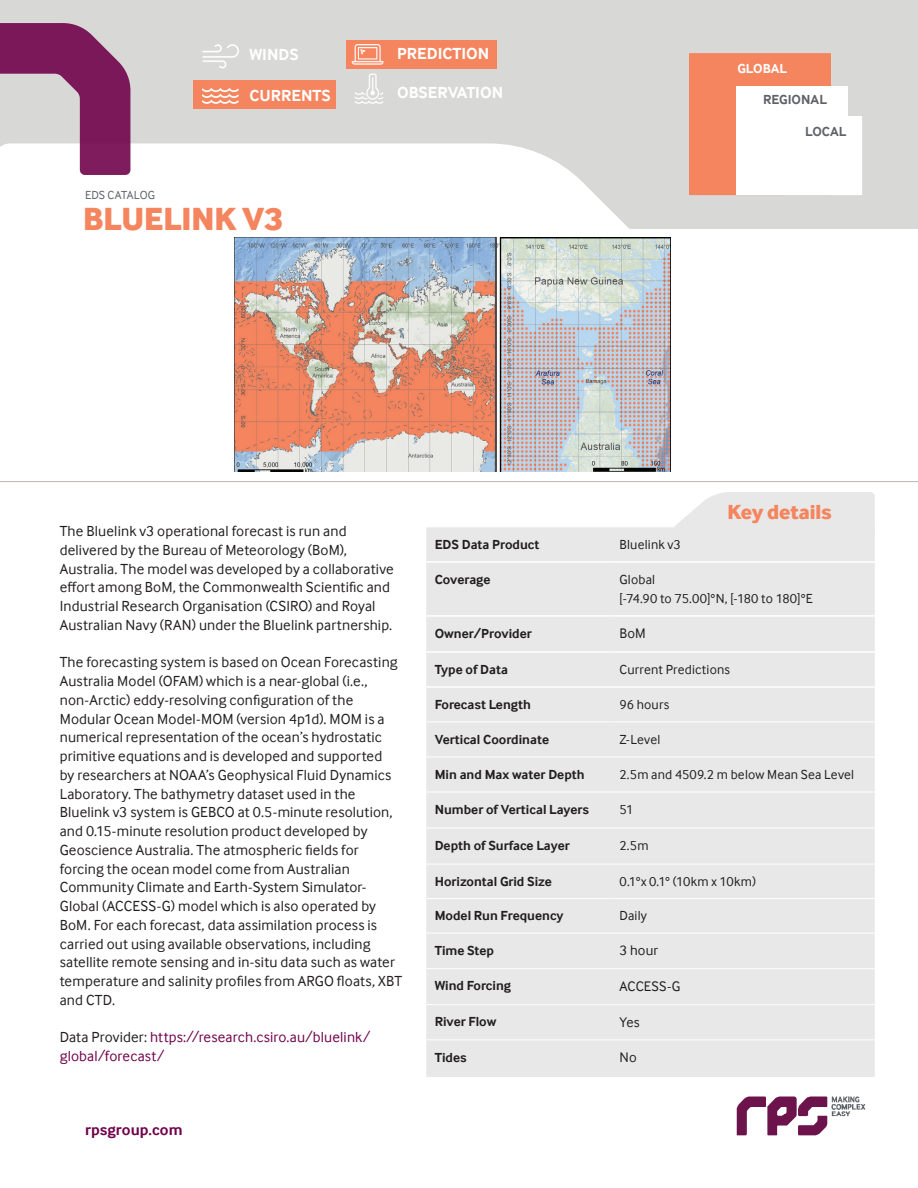
<style>
.page{position:relative;width:918px;height:1188px;background:#fff}
.page>*{position:absolute;margin:0;border:0;box-sizing:border-box;transform-origin:0 0}
.t1{font:800 33px "Inter Face";color:#f5855e}
.t2{font:800 21px "Inter Face";letter-spacing:-.005em;color:#f5855e}
.t3{font:700 16.5px "Inter Face";color:#fff}
.t4{font:700 15.75px "Inter Face";letter-spacing:.005em;color:#70034b}
.t5{font:15px/18.8px "Inter Face";letter-spacing:.01em;color:#231f20}
.t6{font:15px/18.8px "Inter Face";letter-spacing:.01em;color:#70034b}
.t7{font:14.25px "Inter Face";letter-spacing:.01em;color:#231f20}
.t8{font:700 13.5px "Inter Face";color:#231f20}
.t9{font:13.5px/19.5px "Inter Face";letter-spacing:.015em;color:#231f20}
.t10{font:700 13.5px "Inter Face";color:#5f6369}
.t11{font:700 13.5px "Inter Face";color:#fff}
.t12{font:12px "Inter Face";letter-spacing:.015em;color:#5f6369}
.s1{color:#231f20}
</style>
<div class="page">
<div style="left:0;top:0;width:918px;height:228px;background:#d8d9d7"></div>
<svg style="left:0;top:143px;width:710px;height:329px"></svg>
<svg style="left:0;top:23px;width:130px;height:152px"></svg>
<img style="left:736px;top:1096px;width:130px;height:40px">
<div style="left:689px;top:53px;width:142px;height:142px;background:#f5855e;border:2px solid #f5855e"></div>
<div style="left:736px;top:86px;width:111px;height:109px;background:#fff"></div>
<div style="left:783px;top:116px;width:79px;height:79px;background:#fff"></div>
<div style="left:346px;top:41px;width:151px;height:28px;background:#f5855e"></div>
<div style="left:194px;top:81px;width:142px;height:28px;background:#f5855e"></div>
<hr style="left:0;top:481px;width:918px;height:1px;background:#bdb7b3">
<svg style="left:674px;top:492px;width:201px;height:35px;background:#e9eae9"></svg>
<img style="left:235px;top:238px;width:436px;height:233px">
<img style="left:202px;top:45px;width:182px;height:59px">
<div style="left:426px;top:527px;width:449px;height:550px;background:#e7e8e7"></div>
<hr style="left:426px;top:722px;width:189px;height:1px;background:#fff">
<hr style="left:615px;top:722px;width:260px;height:1px;background:#fff">
<hr style="left:426px;top:757px;width:189px;height:1px;background:#fff">
<hr style="left:615px;top:757px;width:260px;height:1px;background:#fff">
<hr style="left:426px;top:792px;width:189px;height:1px;background:#fff">
<hr style="left:615px;top:792px;width:260px;height:1px;background:#fff">
<hr style="left:426px;top:828px;width:189px;height:1px;background:#fff">
<hr style="left:615px;top:828px;width:260px;height:1px;background:#fff">
<hr style="left:426px;top:864px;width:189px;height:1px;background:#fff">
<hr style="left:615px;top:864px;width:260px;height:1px;background:#fff">
<hr style="left:426px;top:898px;width:189px;height:1px;background:#fff">
<hr style="left:615px;top:898px;width:260px;height:1px;background:#fff">
<hr style="left:426px;top:933px;width:189px;height:1px;background:#fff">
<hr style="left:615px;top:933px;width:260px;height:1px;background:#fff">
<hr style="left:426px;top:968px;width:189px;height:1px;background:#fff">
<hr style="left:615px;top:968px;width:260px;height:1px;background:#fff">
<hr style="left:426px;top:1004px;width:189px;height:1px;background:#fff">
<hr style="left:615px;top:1004px;width:260px;height:1px;background:#fff">
<hr style="left:426px;top:1039px;width:189px;height:1px;background:#fff">
<hr style="left:615px;top:1039px;width:260px;height:1px;background:#fff">
<hr style="left:426px;top:561px;width:189px;height:2px;background:#fff">
<hr style="left:615px;top:561px;width:260px;height:2px;background:#fff">
<hr style="left:426px;top:615px;width:189px;height:2px;background:#fff">
<hr style="left:615px;top:615px;width:260px;height:2px;background:#fff">
<hr style="left:426px;top:651px;width:189px;height:2px;background:#fff">
<hr style="left:615px;top:651px;width:260px;height:2px;background:#fff">
<hr style="left:426px;top:686px;width:189px;height:2px;background:#fff">
<hr style="left:615px;top:686px;width:260px;height:2px;background:#fff">
<p class="t3" style="left:249px;top:45px;width:51px">WINDS</p>
<p class="t3" style="left:397px;top:44px;width:94px">PREDICTION</p>
<p class="t12" style="left:85px;top:188px;width:72px">EDS CATALOG</p>
<p class="t3" style="left:249px;top:86px;width:83px">CURRENTS</p>
<p class="t3" style="left:397px;top:82px;width:108px">OBSERVATION</p>
<h1 class="t1" style="left:83px;top:199px;width:202px">BLUELINK V3</h1>
<p class="t11" style="left:738px;top:60px;width:51px">GLOBAL</p>
<p class="t10" style="left:763px;top:92px;width:65px">REGIONAL</p>
<p class="t10" style="left:805px;top:124px;width:43px">LOCAL</p>
<h2 class="t2" style="left:727px;top:499px;width:106px">Key details</h2>
<p class="t5" style="left:60px;top:522px;width:336px">The Bluelink v3 operational forecast is run and delivered by the Bureau of Meteorology (BoM), Australia. The model was developed by a collaborative effort among BoM, the Commonwealth Scientific and Industrial Research Organisation (CSIRO) and Royal Australian Navy (RAN) under the Bluelink partnership.</p>
<p class="t5" style="left:60px;top:653px;width:344px">The forecasting system is based on Ocean Forecasting Australia Model (OFAM) which is a near-global (i.e., non-Arctic) eddy-resolving configuration of the Modular Ocean Model-MOM (version 4p1d). MOM is a numerical representation of the ocean’s hydrostatic primitive equations and is developed and supported<br>by researchers at NOAA’s Geophysical Fluid Dynamics Laboratory. The bathymetry dataset used in the Bluelink v3 system is GEBCO at 0.5-minute resolution, and 0.15-minute resolution product developed by Geoscience Australia. The atmospheric fields for forcing the ocean model come from Australian Community Climate and Earth-System Simulator-Global (ACCESS-G) model which is also operated by BoM. For each forecast, data assimilation process is carried out using available observations, including satellite remote sensing and in-situ data such as water temperature and salinity profiles from ARGO floats, XBT and CTD.</p>
<p class="t6" style="left:60px;top:1028px;width:312px"><span class="s1">Data Provider:</span> https://research.csiro.au/bluelink/ global/forecast/</p>
<p class="t4" style="left:85px;top:1120px;width:99px">rpsgroup.com</p>
<p class="t8" style="left:435px;top:537px;width:106px">EDS Data Product</p>
<p class="t9" style="left:620px;top:535px;width:63px">Bluelink v3</p>
<p class="t8" style="left:435px;top:571px;width:57px">Coverage</p>
<p class="t9" style="left:620px;top:569px;width:195px">Global<br>[-74.90 to 75.00]°N, [-180 to 180]°E</p>
<p class="t8" style="left:435px;top:625px;width:99px">Owner/Provider</p>
<p class="t7" style="left:620px;top:625px;width:28px">BoM</p>
<p class="t8" style="left:435px;top:661px;width:75px">Type of Data</p>
<p class="t9" style="left:620px;top:659px;width:112px">Current Predictions</p>
<p class="t8" style="left:435px;top:696px;width:98px">Forecast Length</p>
<p class="t9" style="left:620px;top:694px;width:51px">96 hours</p>
<p class="t8" style="left:435px;top:731px;width:116px">Vertical Coordinate</p>
<p class="t9" style="left:620px;top:729px;width:42px">Z-Level</p>
<p class="t8" style="left:435px;top:766px;width:151px">Min and Max water Depth</p>
<p class="t9" style="left:620px;top:764px;width:236px">2.5m and 4509.2 m below Mean Sea Level</p>
<p class="t8" style="left:435px;top:801px;width:156px">Number of Vertical Layers</p>
<p class="t9" style="left:620px;top:799px;width:16px">51</p>
<p class="t8" style="left:435px;top:837px;width:137px">Depth of Surface Layer</p>
<p class="t9" style="left:620px;top:835px;width:30px">2.5m</p>
<p class="t8" style="left:435px;top:874px;width:119px">Horizontal Grid Size</p>
<p class="t9" style="left:620px;top:871px;width:138px">0.1°x 0.1° (10km x 10km)</p>
<p class="t8" style="left:435px;top:908px;width:130px">Model Run Frequency</p>
<p class="t9" style="left:620px;top:906px;width:29px">Daily</p>
<p class="t8" style="left:435px;top:943px;width:61px">Time Step</p>
<p class="t7" style="left:620px;top:943px;width:40px">3 hour</p>
<p class="t8" style="left:435px;top:978px;width:78px">Wind Forcing</p>
<p class="t7" style="left:620px;top:978px;width:62px">ACCESS-G</p>
<p class="t8" style="left:435px;top:1014px;width:63px">River Flow</p>
<p class="t7" style="left:620px;top:1014px;width:22px">Yes</p>
<p class="t8" style="left:435px;top:1049px;width:33px">Tides</p>
<p class="t7" style="left:620px;top:1049px;width:19px">No</p>
</div>
